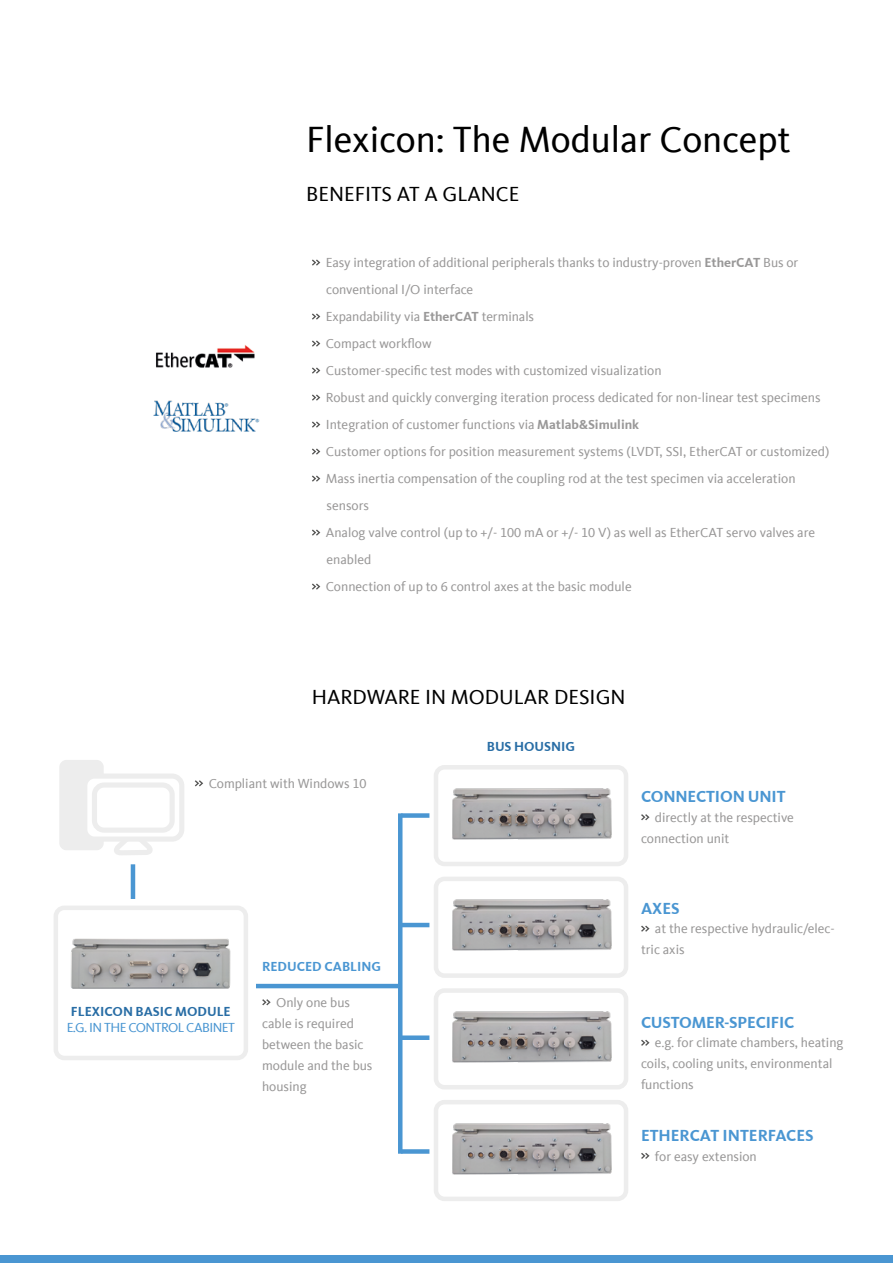
<style>
.page{position:relative;width:893px;height:1263px;background:#fff}
.page>*{position:absolute;margin:0;border:0;box-sizing:border-box;transform-origin:0 0}
.t1{font:37.5px "CDU Kievit Tab";color:#000}
.t2{font:21px "CDU Kievit Tab";color:#000}
.t3{font:700 16.5px "CDU Kievit Tab";letter-spacing:-.01em;color:#4a96d2}
.t4{font:13.5px/27px "CDU Kievit Tab";color:#999898}
.t5{font:700 13.5px "CDU Kievit Tab";color:#286da5}
.t6{font:13.5px "CDU Kievit Tab";letter-spacing:-.04em;color:#4a96d2}
.t7{font:700 13.5px "CDU Kievit Tab";color:#4a96d2}
.s1{font-weight:700}
</style>
<div class="page">
<div style="left:0;top:1256px;width:893px;height:7px;background:#4a96d2"></div>
<div style="left:50px;top:902px;width:202px;height:162px;border:12px solid #fff;border-radius:9px"></div>
<svg style="left:312px;top:259px;width:8px;height:7px"></svg>
<svg style="left:312px;top:313px;width:8px;height:7px"></svg>
<svg style="left:312px;top:340px;width:8px;height:7px"></svg>
<svg style="left:312px;top:367px;width:8px;height:7px"></svg>
<svg style="left:312px;top:394px;width:8px;height:7px"></svg>
<svg style="left:312px;top:421px;width:8px;height:7px"></svg>
<svg style="left:312px;top:448px;width:8px;height:7px"></svg>
<svg style="left:312px;top:475px;width:8px;height:7px"></svg>
<svg style="left:312px;top:529px;width:8px;height:7px"></svg>
<svg style="left:312px;top:583px;width:8px;height:7px"></svg>
<hr style="left:256px;top:984px;width:142px;height:4px;background:#4a96d2">
<img style="left:156px;top:345px;width:99px;height:23px">
<img style="left:153px;top:401px;width:107px;height:31px">
<div style="left:401px;top:813px;width:28px;height:5px;background:#4a96d2"></div>
<hr style="left:398px;top:813px;width:4px;height:341px;background:#4a96d2">
<svg style="left:641px;top:814px;width:8px;height:6px"></svg>
<svg style="left:641px;top:925px;width:8px;height:7px"></svg>
<svg style="left:641px;top:1040px;width:8px;height:6px"></svg>
<svg style="left:641px;top:1153px;width:8px;height:6px"></svg>
<div style="left:434px;top:988px;width:194px;height:101px;border:4px solid #ededed;border-radius:9px"></div>
<div style="left:434px;top:877px;width:194px;height:101px;border:4px solid #ededed;border-radius:9px"></div>
<div style="left:434px;top:1100px;width:194px;height:101px;border:4px solid #ededed;border-radius:9px"></div>
<div style="left:434px;top:765px;width:194px;height:101px;border:4px solid #ededed;border-radius:9px"></div>
<hr style="left:401px;top:923px;width:28px;height:4px;background:#4a96d2">
<div style="left:401px;top:1035px;width:28px;height:5px;background:#4a96d2"></div>
<div style="left:401px;top:1149px;width:28px;height:5px;background:#4a96d2"></div>
<svg style="left:114px;top:842px;width:38px;height:13px"></svg>
<div style="left:57px;top:757px;width:49px;height:96px;background:#ededed;border-radius:10px"></div>
<div style="left:54px;top:755px;width:55px;height:100px;border:5px solid #fff;border-radius:10px"></div>
<div style="left:85px;top:776px;width:97px;height:63px;background:#fff;border-radius:10px"></div>
<div style="left:82px;top:773px;width:102px;height:69px;border:5px solid #ededed;border-radius:10px"></div>
<div style="left:92px;top:782px;width:83px;height:51px;border:5px solid #ededed;border-radius:10px"></div>
<div style="left:54px;top:905px;width:194px;height:155px;border:4px solid #ededed;border-radius:9px"></div>
<img style="left:70px;top:938px;width:161px;height:51px">
<hr style="left:131px;top:864px;width:4px;height:35px;background:#4a96d2">
<svg style="left:262px;top:999px;width:9px;height:6px"></svg>
<img style="left:452px;top:788px;width:160px;height:52px">
<img style="left:452px;top:899px;width:160px;height:52px">
<img style="left:452px;top:1011px;width:160px;height:52px">
<img style="left:452px;top:1123px;width:160px;height:52px">
<svg style="left:195px;top:780px;width:8px;height:6px"></svg>
<h1 class="t1" style="left:306px;top:118px;width:486px">Flexicon: The Modular Concept</h1>
<h2 class="t2" style="left:306px;top:182px;width:215px">BENEFITS AT A GLANCE</h2>
<p class="t4" style="left:326px;top:249px;width:505px">Easy integration of additional peripherals thanks to industry-proven <span class="s1">EtherCAT</span> Bus or conventional I/O interface<br>Expandability via <span class="s1">EtherCAT</span> terminals<br>Compact workflow<br>Customer-specific test modes with customized visualization<br>Robust and quickly converging iteration process dedicated for non-linear test specimens Integration of customer functions via <span class="s1">Matlab&amp;Simulink<br></span>Customer options for position measurement systems (LVDT, SSI, EtherCAT or customized)<br>Mass inertia compensation of the coupling rod at the test specimen via acceleration sensors<br>Analog valve control (up to +/- 100 mA or +/- 10 V) as well as EtherCAT servo valves are enabled<br>Connection of up to 6 control axes at the basic module</p>
<h2 class="t2" style="left:312px;top:685px;width:315px">HARDWARE IN MODULAR DESIGN</h2>
<p class="t4" style="left:209px;top:770px;width:159px">Compliant with Windows 10</p>
<p class="t5" style="left:71px;top:1003px;width:161px">FLEXICON BASIC MODULE</p>
<p class="t6" style="left:67px;top:1020px;width:170px">E.G. IN THE CONTROL CABINET</p>
<p class="t7" style="left:262px;top:958px;width:120px">REDUCED CABLING</p>
<p class="t4" style="left:262px;top:992px;width:112px;line-height:21px;text-indent:14px">Only one bus cable is required between the basic module and the bus housing</p>
<p class="t5" style="left:487px;top:738px;width:90px">BUS HOUSNIG</p>
<p class="t3" style="left:641px;top:787px;width:146px">CONNECTION UNIT</p>
<p class="t4" style="left:641px;top:807px;width:154px;line-height:21px;text-indent:14px">directly at the respective connection unit</p>
<p class="t3" style="left:641px;top:898px;width:40px">AXES</p>
<p class="t4" style="left:641px;top:918px;width:195px;line-height:21px;text-indent:14px">at the respective hydraulic/elec&shy;tric axis</p>
<p class="t3" style="left:641px;top:1012px;width:155px">CUSTOMER-SPECIFIC</p>
<p class="t4" style="left:641px;top:1032px;width:204px;line-height:21px;text-indent:14px">e.g. for climate chambers, heating coils, cooling units, environmental functions</p>
<p class="t3" style="left:641px;top:1125px;width:174px">ETHERCAT INTERFACES</p>
<p class="t4" style="left:655px;top:1143px;width:103px">for easy extension</p>
</div>
